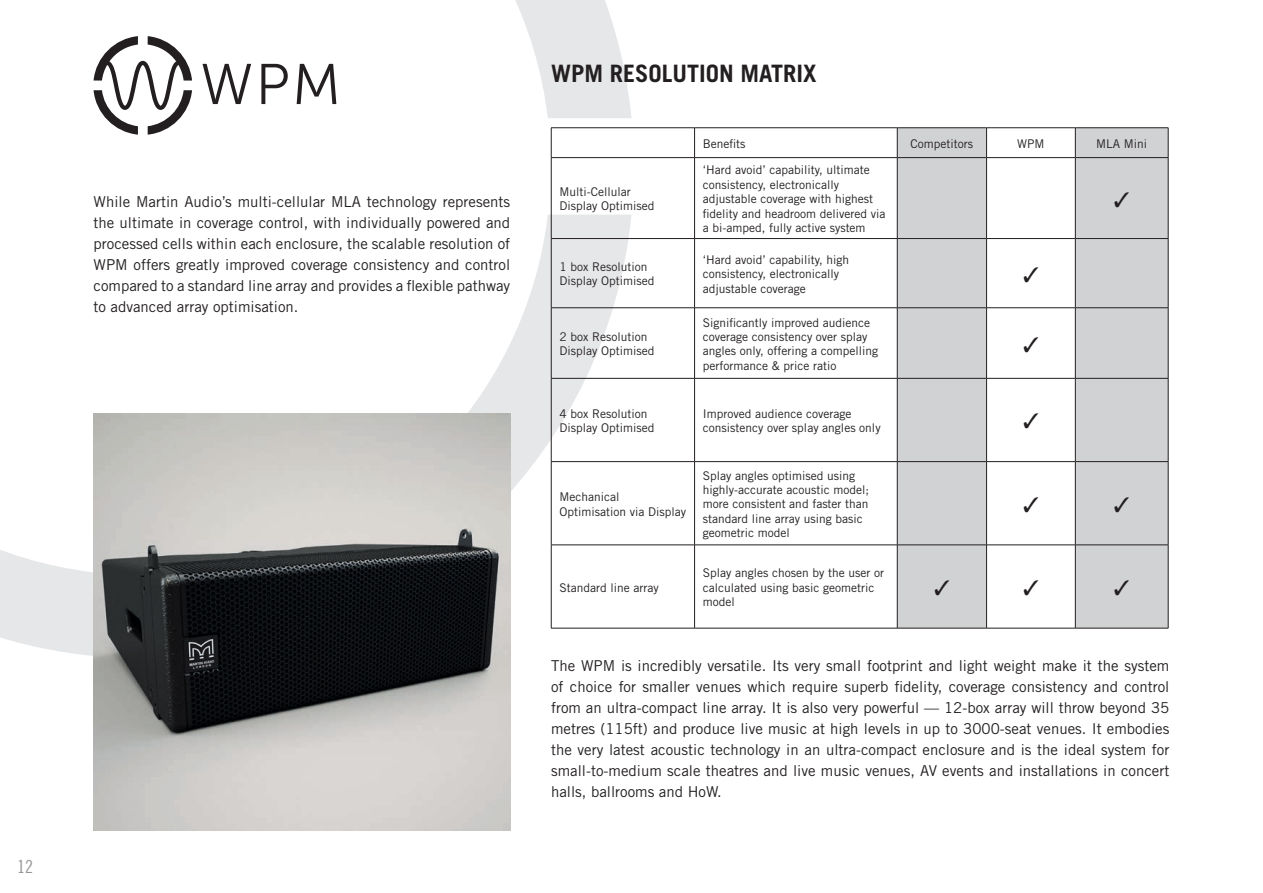
<style>
.page{position:relative;width:1263px;height:893px;background:#fff}
.page>*{position:absolute;margin:0;border:0;box-sizing:border-box;transform-origin:0 0}
.t1{font:700 24px "Trade Gothic";color:#231f20}
.t2{font:18px "Trade Gothic Cond Eighteen";color:#939598}
.t3{font:15px/21px "Trade Gothic";color:#231f20;text-align:justify}
.t4{font:12px/14.4px "Trade Gothic";color:#231f20}
</style>
<div class="page">
<svg style="left:202px;top:0;width:429px;height:118px"></svg>
<svg style="left:190px;top:215px;width:441px;height:441px"></svg>
<svg style="left:0;top:413px;width:94px;height:243px"></svg>
<div style="left:898px;top:128px;width:270px;height:500px;background:#d1d2d4"></div>
<hr style="left:551px;top:127px;width:143px;height:1px;background:#231f20">
<svg style="left:551px;top:128px;width:1px;height:29px"></svg>
<hr style="left:694px;top:127px;width:203px;height:1px;background:#231f20">
<svg style="left:694px;top:128px;width:1px;height:29px"></svg>
<hr style="left:897px;top:127px;width:89px;height:1px;background:#231f20">
<svg style="left:897px;top:128px;width:1px;height:29px"></svg>
<hr style="left:986px;top:127px;width:89px;height:1px;background:#231f20">
<hr style="left:1075px;top:127px;width:93px;height:1px;background:#231f20">
<svg style="left:1168px;top:128px;width:1px;height:29px"></svg>
<hr style="left:551px;top:157px;width:143px;height:1px;background:#231f20">
<hr style="left:551px;top:158px;width:1px;height:80px;background:#231f20">
<hr style="left:694px;top:157px;width:203px;height:1px;background:#231f20">
<hr style="left:694px;top:158px;width:1px;height:80px;background:#231f20">
<hr style="left:897px;top:157px;width:89px;height:1px;background:#231f20">
<hr style="left:897px;top:158px;width:1px;height:80px;background:#231f20">
<hr style="left:1075px;top:157px;width:93px;height:1px;background:#231f20">
<hr style="left:1168px;top:158px;width:1px;height:80px;background:#231f20">
<hr style="left:551px;top:238px;width:143px;height:1px;background:#231f20">
<hr style="left:551px;top:239px;width:1px;height:69px;background:#231f20">
<hr style="left:694px;top:238px;width:203px;height:1px;background:#231f20">
<hr style="left:694px;top:239px;width:1px;height:69px;background:#231f20">
<hr style="left:897px;top:238px;width:89px;height:1px;background:#231f20">
<hr style="left:897px;top:239px;width:1px;height:69px;background:#231f20">
<hr style="left:1075px;top:238px;width:93px;height:1px;background:#231f20">
<hr style="left:1168px;top:239px;width:1px;height:69px;background:#231f20">
<hr style="left:551px;top:307px;width:143px;height:1px;background:#231f20">
<hr style="left:551px;top:308px;width:1px;height:70px;background:#231f20">
<hr style="left:694px;top:307px;width:203px;height:1px;background:#231f20">
<hr style="left:694px;top:308px;width:1px;height:70px;background:#231f20">
<hr style="left:897px;top:307px;width:89px;height:1px;background:#231f20">
<hr style="left:897px;top:308px;width:1px;height:70px;background:#231f20">
<hr style="left:1075px;top:307px;width:93px;height:1px;background:#231f20">
<hr style="left:1168px;top:308px;width:1px;height:70px;background:#231f20">
<hr style="left:551px;top:378px;width:143px;height:1px;background:#231f20">
<hr style="left:551px;top:378px;width:1px;height:83px;background:#231f20">
<hr style="left:694px;top:378px;width:203px;height:1px;background:#231f20">
<hr style="left:694px;top:378px;width:1px;height:83px;background:#231f20">
<hr style="left:897px;top:378px;width:89px;height:1px;background:#231f20">
<hr style="left:897px;top:378px;width:1px;height:83px;background:#231f20">
<hr style="left:1075px;top:378px;width:93px;height:1px;background:#231f20">
<hr style="left:1168px;top:378px;width:1px;height:83px;background:#231f20">
<hr style="left:551px;top:461px;width:143px;height:1px;background:#231f20">
<hr style="left:551px;top:462px;width:1px;height:83px;background:#231f20">
<hr style="left:694px;top:461px;width:203px;height:1px;background:#231f20">
<hr style="left:694px;top:462px;width:1px;height:83px;background:#231f20">
<hr style="left:897px;top:461px;width:89px;height:1px;background:#231f20">
<hr style="left:897px;top:462px;width:1px;height:83px;background:#231f20">
<hr style="left:1075px;top:461px;width:93px;height:1px;background:#231f20">
<hr style="left:1168px;top:462px;width:1px;height:83px;background:#231f20">
<hr style="left:551px;top:545px;width:143px;height:1px;background:#231f20">
<hr style="left:551px;top:545px;width:1px;height:83px;background:#231f20">
<hr style="left:694px;top:545px;width:203px;height:1px;background:#231f20">
<hr style="left:694px;top:545px;width:1px;height:83px;background:#231f20">
<hr style="left:897px;top:545px;width:89px;height:1px;background:#231f20">
<hr style="left:897px;top:545px;width:1px;height:83px;background:#231f20">
<hr style="left:1075px;top:545px;width:93px;height:1px;background:#231f20">
<hr style="left:1168px;top:545px;width:1px;height:83px;background:#231f20">
<hr style="left:551px;top:628px;width:143px;height:1px;background:#231f20">
<hr style="left:694px;top:628px;width:203px;height:1px;background:#231f20">
<hr style="left:897px;top:628px;width:89px;height:1px;background:#231f20">
<hr style="left:986px;top:628px;width:89px;height:1px;background:#231f20">
<hr style="left:1075px;top:628px;width:93px;height:1px;background:#231f20">
<img style="left:94px;top:414px;width:416px;height:416px">
<svg style="left:93px;top:36px;width:99px;height:99px"></svg>
<svg style="left:202px;top:64px;width:49px;height:40px"></svg>
<svg style="left:261px;top:64px;width:27px;height:40px"></svg>
<svg style="left:297px;top:64px;width:39px;height:40px"></svg>
<svg style="left:1114px;top:191px;width:15px;height:16px"></svg>
<svg style="left:1114px;top:497px;width:15px;height:15px"></svg>
<svg style="left:935px;top:580px;width:14px;height:15px"></svg>
<svg style="left:986px;top:128px;width:90px;height:500px"></svg>
<svg style="left:1114px;top:580px;width:15px;height:15px"></svg>
<p class="t2" style="left:17px;top:856px;width:17px">12</p>
<p class="t3" style="left:94px;top:191px;width:418px">While Martin Audio’s multi-cellular MLA technology represents the ultimate in coverage control, with individually powered and processed cells within each enclosure, the scalable resolution of WPM offers greatly improved coverage consistency and control compared to a standard line array and provides a flexible pathway to advanced array optimisation.</p>
<h1 class="t1" style="left:551px;top:59px;width:267px">WPM RESOLUTION MATRIX</h1>
<p class="t4" style="left:559px;top:184px;width:97px">Multi-Cellular<br>Display Optimised</p>
<p class="t4" style="left:703px;top:136px;width:44px">Benefits</p>
<p class="t4" style="left:910px;top:136px;width:64px">Competitors</p>
<p class="t4" style="left:1017px;top:136px;width:29px">WPM</p>
<p class="t4" style="left:1096px;top:136px;width:52px">MLA Mini</p>
<p class="t4" style="left:703px;top:163px;width:184px">‘Hard avoid’ capability, ultimate consistency, electronically adjustable coverage with highest fidelity and headroom delivered via a bi-amped, fully active system</p>
<p class="t4" style="left:559px;top:259px;width:97px">1 box Resolution<br>Display Optimised</p>
<p class="t4" style="left:703px;top:252px;width:148px">‘Hard avoid’ capability, high consistency, electronically adjustable coverage</p>
<p class="t4" style="left:559px;top:329px;width:97px">2 box Resolution<br>Display Optimised</p>
<p class="t4" style="left:703px;top:315px;width:177px">Significantly improved audience coverage consistency over splay angles only, offering a compelling performance &amp; price ratio</p>
<p class="t4" style="left:559px;top:406px;width:97px">4 box Resolution<br>Display Optimised</p>
<p class="t4" style="left:703px;top:406px;width:179px">Improved audience coverage consistency over splay angles only</p>
<p class="t4" style="left:559px;top:490px;width:128px">Mechanical<br>Optimisation via Display</p>
<p class="t4" style="left:559px;top:580px;width:101px">Standard line array</p>
<p class="t4" style="left:703px;top:468px;width:168px">Splay angles optimised using highly-accurate acoustic model; more consistent and faster than standard line array using basic geometric model</p>
<p class="t4" style="left:703px;top:566px;width:183px">Splay angles chosen by the user or calculated using basic geometric model</p>
<p class="t3" style="left:551px;top:655px;width:620px">The WPM is incredibly versatile. Its very small footprint and light weight make it the system of choice for smaller venues which require superb fidelity, coverage consistency and control from an ultra-compact line array. It is also very powerful — 12-box array will throw beyond 35 metres (115ft) and produce live music at high levels in up to 3000-seat venues. It embodies the very latest acoustic technology in an ultra-compact enclosure and is the ideal system for small-to-medium scale theatres and live music venues, AV events and installations in concert halls, ballrooms and HoW.</p>
</div>
